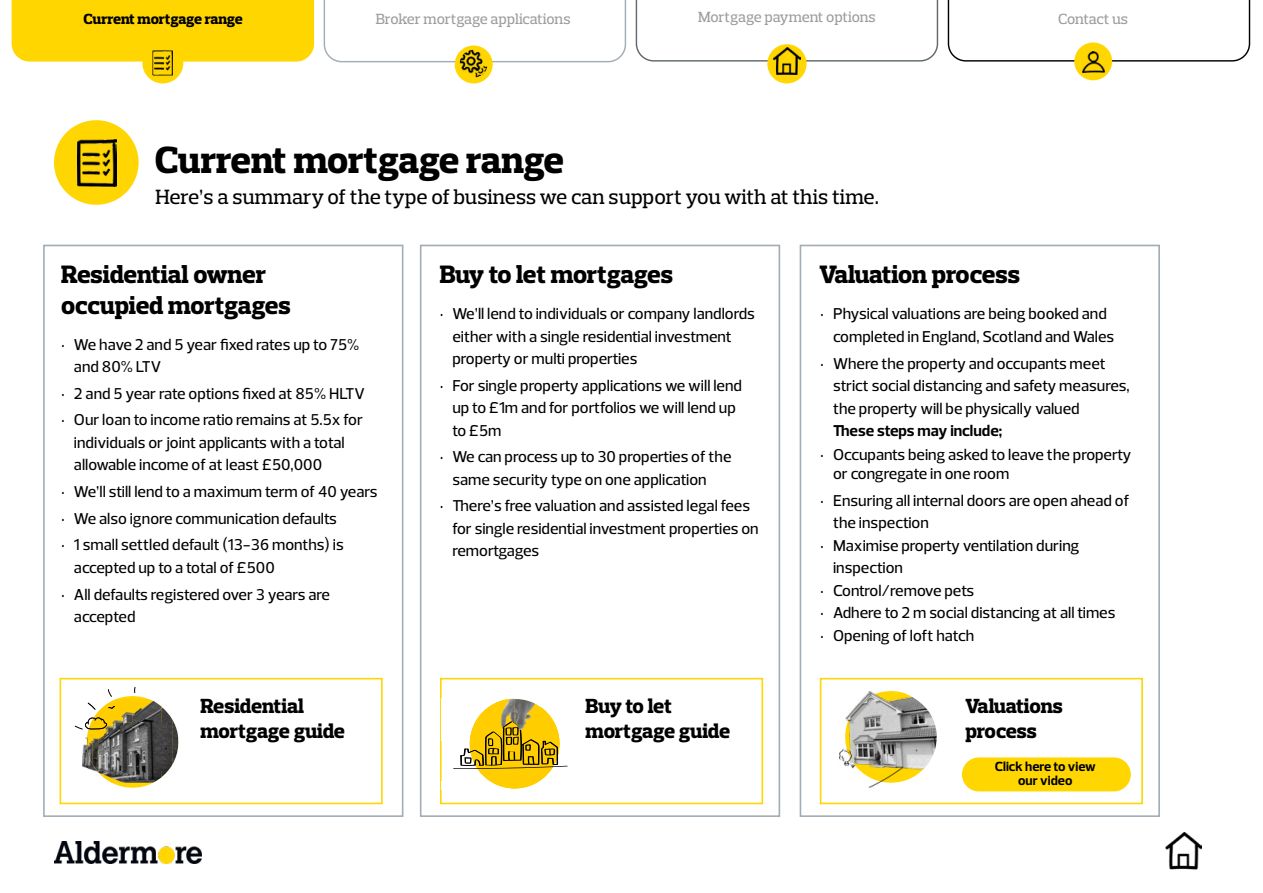
<style>
.page{position:relative;width:1263px;height:893px;background:#fff}
.page>*{position:absolute;margin:0;border:0;box-sizing:border-box;transform-origin:0 0}
.t1{font:800 38.55px "Prelo Slab";letter-spacing:-.01em;color:#000}
.t2{font:800 25.65px/30.5px "Prelo Slab";letter-spacing:-.01em;color:#000}
.t3{font:500 21px "Prelo Slab";color:#000}
.t4{font:800 20.85px/25.7px "Prelo Slab";letter-spacing:-.01em;color:#000}
.t5{font:500 16.05px/22.5px "Prelo";color:#000}
.t6{font:700 16.05px "Prelo";color:#000}
.t7{font:500 16.05px "Prelo";letter-spacing:-.03em;color:#000}
.t8{font:500 15px "Prelo Slab";letter-spacing:-.01em;color:#9d9d9c}
.t9{font:800 15px "Prelo Slab";letter-spacing:-.01em;color:#000}
.t10{font:700 13.5px/13.5px "Prelo";color:#000;text-align:center}
</style>
<div class="page">
<svg style="left:324px;top:0;width:302px;height:62px"></svg>
<div style="left:455px;top:46px;width:37px;height:37px;background:#ffd600;border-radius:50%"></div>
<div style="left:455px;top:45px;width:38px;height:38px;border:1px solid #ffd600;border-radius:50%"></div>
<img style="left:460px;top:50px;width:28px;height:28px;border-radius:14px">
<img style="left:54px;top:842px;width:147px;height:21px">
<div style="left:54px;top:120px;width:85px;height:85px;background:#ffd602;border-radius:50%"></div>
<img style="left:1165px;top:833px;width:37px;height:37px">
<img style="left:77px;top:139px;width:40px;height:48px">
<div style="left:420px;top:245px;width:360px;height:572px;border:2px solid #a1adb5"></div>
<div style="left:43px;top:245px;width:360px;height:572px;border:2px solid #a1adb5"></div>
<svg style="left:636px;top:0;width:302px;height:62px"></svg>
<div style="left:768px;top:45px;width:37px;height:37px;background:#ffd600;border-radius:50%"></div>
<div style="left:767px;top:44px;width:39px;height:39px;border:2px solid #ffd600;border-radius:50%"></div>
<img style="left:773px;top:47px;width:27px;height:27px">
<svg style="left:12px;top:0;width:302px;height:62px;background:#ffd70b"></svg>
<div style="left:26px;top:12px;width:274px;height:48px;background:#ffd600"></div>
<div style="left:144px;top:44px;width:38px;height:38px;background:#ffd600;border-radius:50%"></div>
<div style="left:142px;top:43px;width:41px;height:40px;border:3px solid #ffd600;border-radius:50%"></div>
<img style="left:154px;top:52px;width:17px;height:19px">
<div style="left:151px;top:49px;width:23px;height:28px;border:2px solid #ffd600"></div>
<svg style="left:948px;top:0;width:302px;height:62px"></svg>
<div style="left:1074px;top:43px;width:38px;height:37px;background:#ffd600;border-radius:50%"></div>
<img style="left:1082px;top:52px;width:22px;height:20px">
<div style="left:60px;top:678px;width:323px;height:126px;border:2px solid #ffd600"></div>
<div style="left:440px;top:678px;width:323px;height:126px;border:2px solid #ffd600"></div>
<div style="left:87px;top:696px;width:91px;height:92px;background:#ffd600;border-radius:50%"></div>
<svg style="left:108px;top:689px;width:4px;height:8px"></svg>
<svg style="left:134px;top:687px;width:2px;height:6px"></svg>
<img style="left:82px;top:737px;width:6px;height:32px">
<img style="left:88px;top:764px;width:4px;height:6px">
<img style="left:104px;top:699px;width:40px;height:84px">
<img style="left:98px;top:710px;width:6px;height:68px">
<img style="left:92px;top:712px;width:6px;height:60px">
<img style="left:87px;top:735px;width:6px;height:29px">
<svg style="left:88px;top:703px;width:27px;height:7px"></svg>
<svg style="left:75px;top:717px;width:32px;height:18px"></svg>
<svg style="left:144px;top:697px;width:35px;height:90px"></svg>
<img style="left:442px;top:699px;width:1px;height:20px">
<img style="left:442px;top:719px;width:1px;height:71px">
<svg style="left:453px;top:698px;width:115px;height:91px"></svg>
<div style="left:800px;top:245px;width:360px;height:572px;border:2px solid #a1adb5"></div>
<div style="left:820px;top:678px;width:323px;height:126px;border:2px solid #ffd600"></div>
<div style="left:962px;top:757px;width:169px;height:34px;background:#ffd600;border-radius:17px"></div>
<img style="left:839px;top:691px;width:66px;height:97px">
<svg style="left:905px;top:680px;width:58px;height:101px"></svg>
<div style="left:924px;top:778px;width:13px;height:19px;background:#fff"></div>
<p class="t9" style="left:84px;top:10px;width:161px">Current mortgage range</p>
<p class="t8" style="left:698px;top:8px;width:179px">Mortgage payment options</p>
<p class="t8" style="left:1058px;top:9px;width:71px">Contact us</p>
<p class="t8" style="left:376px;top:10px;width:196px">Broker mortgage applications</p>
<h1 class="t1" style="left:155px;top:137px;width:411px">Current mortgage range</h1>
<h3 class="t3" style="left:155px;top:184px;width:725px">Here’s a summary of the type of business we can support you with at this time.</h3>
<h2 class="t2" style="left:61px;top:259px;width:231px">Residential owner occupied mortgages</h2>
<p class="t5" style="left:74px;top:333px;width:287px;text-indent:-13px">• We have 2 and 5 year fixed rates up to 75% and 80% LTV</p>
<p class="t5" style="left:61px;top:382px;width:305px">• 2 and 5 year rate options fixed at 85% HLTV</p>
<p class="t5" style="left:74px;top:409px;width:290px;text-indent:-13px">• Our loan to income ratio remains at 5.5x for individuals or joint applicants with a total allowable income of at least £50,000</p>
<p class="t5" style="left:61px;top:480px;width:318px">• We’ll still lend to a maximum term of 40 years</p>
<p class="t5" style="left:61px;top:507px;width:277px">• We also ignore communication defaults</p>
<p class="t5" style="left:74px;top:534px;width:271px;text-indent:-13px">• 1 small settled default (13-36 months) is accepted up to a total of £500</p>
<p class="t5" style="left:74px;top:583px;width:258px;text-indent:-13px">• All defaults registered over 3 years are accepted</p>
<h2 class="t2" style="left:440px;top:259px;width:235px">Buy to let mortgages</h2>
<p class="t5" style="left:452px;top:303px;width:304px;text-indent:-13px">• We’ll lend to individuals or company landlords either with a single residential investment property or multi properties</p>
<p class="t5" style="left:452px;top:374px;width:291px;text-indent:-13px">• For single property applications we will lend up to £1m and for portfolios we will lend up to £5m</p>
<p class="t5" style="left:452px;top:446px;width:281px;text-indent:-13px">• We can process up to 30 properties of the same security type on one application</p>
<p class="t5" style="left:452px;top:495px;width:308px;text-indent:-13px">• There’s free valuation and assisted legal fees for single residential investment properties on remortgages</p>
<p class="t4" style="left:200px;top:693px;width:146px">Residential mortgage guide</p>
<p class="t4" style="left:586px;top:693px;width:146px">Buy to let mortgage guide</p>
<h2 class="t2" style="left:819px;top:259px;width:202px">Valuation process</h2>
<p class="t5" style="left:833px;top:303px;width:283px;text-indent:-13px">• Physical valuations are being booked and completed in England, Scotland and Wales</p>
<p class="t5" style="left:833px;top:352px;width:298px;text-indent:-13px">• Where the property and occupants meet strict social distancing and safety measures, the property will be physically valued</p>
<p class="t6" style="left:833px;top:421px;width:171px">These steps may include;</p>
<p class="t5" style="left:833px;top:445px;width:300px;line-height:19.2px;text-indent:-13px">• Occupants being asked to leave the property or congregate in one room</p>
<p class="t5" style="left:833px;top:489px;width:298px;text-indent:-13px">• Ensuring all internal doors are open ahead of the inspection</p>
<p class="t5" style="left:833px;top:534px;width:248px;text-indent:-13px">• Maximise property ventilation during inspection</p>
<p class="t7" style="left:820px;top:580px;width:155px">• Control/remove pets</p>
<p class="t5" style="left:820px;top:601px;width:297px">• Adhere to 2 m social distancing at all times</p>
<p class="t5" style="left:820px;top:624px;width:155px">• Opening of loft hatch</p>
<p class="t4" style="left:965px;top:693px;width:99px">Valuations process</p>
<p class="t10" style="left:995px;top:760px;width:103px">Click here to view our video</p>
</div>
